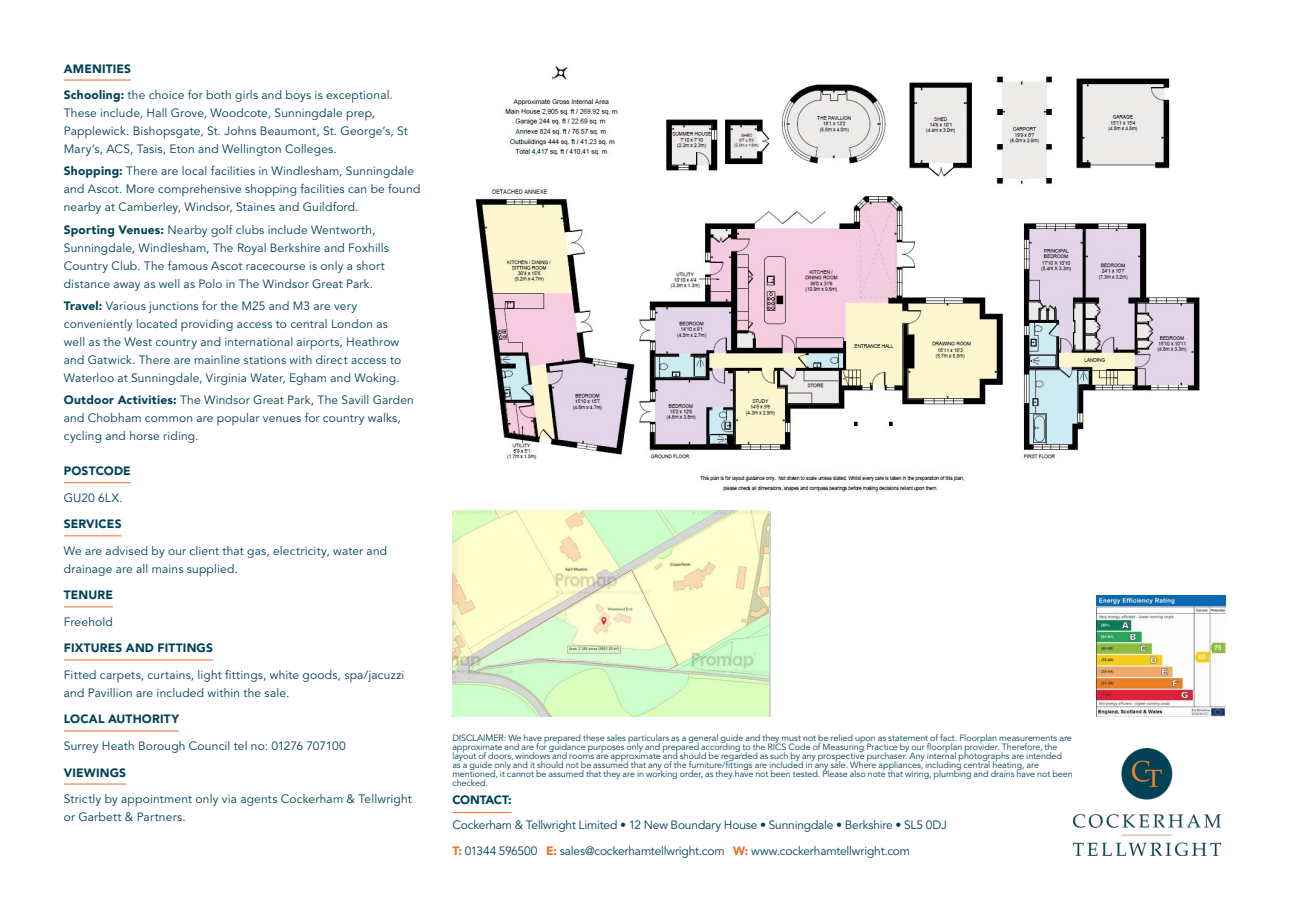
<style>
.page{position:relative;width:1289px;height:919px;background:#fff}
.page>*{position:absolute;margin:0;border:0;box-sizing:border-box;transform-origin:0 0}
.Orange_Bulletpoints{font:12px/18px "Avenir LT Std";letter-spacing:.015em;color:#004158}
.KF_Segoe_ImpNot{font:12px "Avenir LT Std";letter-spacing:-.015em;color:#004158}
.Orange_Bulletpoints-2{font:900 12px "Avenir LT Std";letter-spacing:.01em;color:#004158}
.KF_Segoe_ImpNot-2{font:900 12px "Avenir LT Std";letter-spacing:-.03em;color:#004158}
.KF_Segoe_ImpNot-3{font:9px/9px "Avenir LT Std";letter-spacing:-.005em;color:#004158}
.s1{font-weight:900}
.s2{font-weight:900;color:#f36c2a}
</style>
<div class="page">
<img style="left:475px;top:65px;width:725px;height:395px">
<img style="left:700px;top:469px;width:265px;height:26px">
<img style="left:1096px;top:595px;width:129px;height:121px">
<hr style="left:452px;top:812px;width:59px;height:1px;background:#f36c2a">
<hr style="left:64px;top:80px;width:67px;height:1px;background:#f36c2a">
<hr style="left:64px;top:482px;width:67px;height:1px;background:#f36c2a">
<hr style="left:64px;top:535px;width:57px;height:1px;background:#f36c2a">
<hr style="left:64px;top:606px;width:49px;height:1px;background:#f36c2a">
<hr style="left:64px;top:659px;width:149px;height:1px;background:#f36c2a">
<hr style="left:64px;top:730px;width:115px;height:1px;background:#f36c2a">
<hr style="left:64px;top:783px;width:62px;height:1px;background:#f36c2a">
<img style="left:452px;top:511px;width:316px;height:205px">
<img style="left:1073px;top:748px;width:147px;height:107px">
<p class="Orange_Bulletpoints-2" style="left:64px;top:61px;width:69px">AMENITIES</p>
<p class="Orange_Bulletpoints" style="left:64px;top:86px;width:345px"><span class="s1">Schooling:</span> the choice for both girls and boys is exceptional.<br>These include, Hall Grove, Woodcote, Sunningdale prep, Papplewick. Bishopsgate, St. Johns Beaumont, St. George’s, St Mary’s, ACS, Tasis, Eton and Wellington Colleges.</p>
<p class="Orange_Bulletpoints" style="left:64px;top:162px;width:358px"><span class="s1">Shopping:</span> There are local facilities in Windlesham, Sunningdale and Ascot. More comprehensive shopping facilities can be found nearby at Camberley, Windsor, Staines and Guildford.</p>
<p class="Orange_Bulletpoints" style="left:64px;top:221px;width:327px"><span class="s1">Sporting Venues:</span> Nearby golf clubs include Wentworth, Sunningdale, Windlesham, The Royal Berkshire and Foxhills Country Club. The famous Ascot racecourse is only a short distance away as well as Polo in The Windsor Great Park.</p>
<p class="Orange_Bulletpoints" style="left:64px;top:297px;width:339px"><span class="s1">Travel:</span> Various junctions for the M25 and M3 are very conveniently located providing access to central London as well as the West country and international airports, Heathrow and Gatwick. There are mainline stations with direct access to Waterloo at Sunningdale, Virginia Water, Egham and Woking.</p>
<p class="Orange_Bulletpoints" style="left:64px;top:391px;width:351px"><span class="s1">Outdoor Activities:</span> The Windsor Great Park, The Savill Garden and Chobham common are popular venues for country walks, cycling and horse riding.</p>
<p class="Orange_Bulletpoints-2" style="left:64px;top:464px;width:68px">POSTCODE</p>
<p class="Orange_Bulletpoints" style="left:64px;top:489px;width:60px">GU20 6LX.</p>
<p class="Orange_Bulletpoints-2" style="left:64px;top:517px;width:59px">SERVICES</p>
<p class="Orange_Bulletpoints" style="left:64px;top:542px;width:325px">We are advised by our client that gas, electricity, water and drainage are all mains supplied.</p>
<p class="Orange_Bulletpoints-2" style="left:64px;top:588px;width:51px">TENURE</p>
<p class="Orange_Bulletpoints" style="left:64px;top:613px;width:51px">Freehold</p>
<p class="Orange_Bulletpoints-2" style="left:64px;top:641px;width:151px">FIXTURES AND FITTINGS</p>
<p class="Orange_Bulletpoints" style="left:64px;top:666px;width:342px">Fitted carpets, curtains, light fittings, white goods, spa/jacuzzi and Pavillion are included within the sale.</p>
<p class="Orange_Bulletpoints-2" style="left:64px;top:712px;width:117px">LOCAL AUTHORITY</p>
<p class="Orange_Bulletpoints" style="left:64px;top:737px;width:283px">Surrey Heath Borough Council tel no: 01276 707100</p>
<p class="Orange_Bulletpoints-2" style="left:64px;top:765px;width:64px">VIEWINGS</p>
<p class="Orange_Bulletpoints" style="left:64px;top:790px;width:349px">Strictly by appointment only via agents Cockerham &amp; Tellwright or Garbett &amp; Partners.</p>
<p class="KF_Segoe_ImpNot-3" style="left:452px;top:733px;width:622px">DISCLAIMER: We have prepared these sales particulars as a general guide and they must not be relied upon as statement of fact. Floorplan measurements are approximate and are for guidance purposes only and prepared according to the RICS Code of Measuring Practice by our floorplan provider. Therefore, the layout of doors, windows and rooms are approximate and should be regarded as such by any prospective purchaser. Any internal photographs are intended<br>as a guide only and it should not be assumed that any of the furniture/fittings are included in any sale. Where appliances, including central heating, are mentioned, it cannot be assumed that they are in working order, as they have not been tested. Please also note that wiring, plumbing and drains have not been checked.</p>
<p class="KF_Segoe_ImpNot-2" style="left:452px;top:792px;width:60px">CONTACT:</p>
<p class="KF_Segoe_ImpNot" style="left:452px;top:818px;width:496px">Cockerham &amp; Tellwright Limited • 12 New Boundary House • Sunningdale • Berkshire • SL5 0DJ</p>
<p class="KF_Segoe_ImpNot" style="left:452px;top:844px;width:459px"><span class="s2">T:</span> 01344 596500 <span class="s2">E:</span> sales@cockerhamtellwright.com <span class="s2">W:</span> www.cockerhamtellwright.com</p>
</div>
